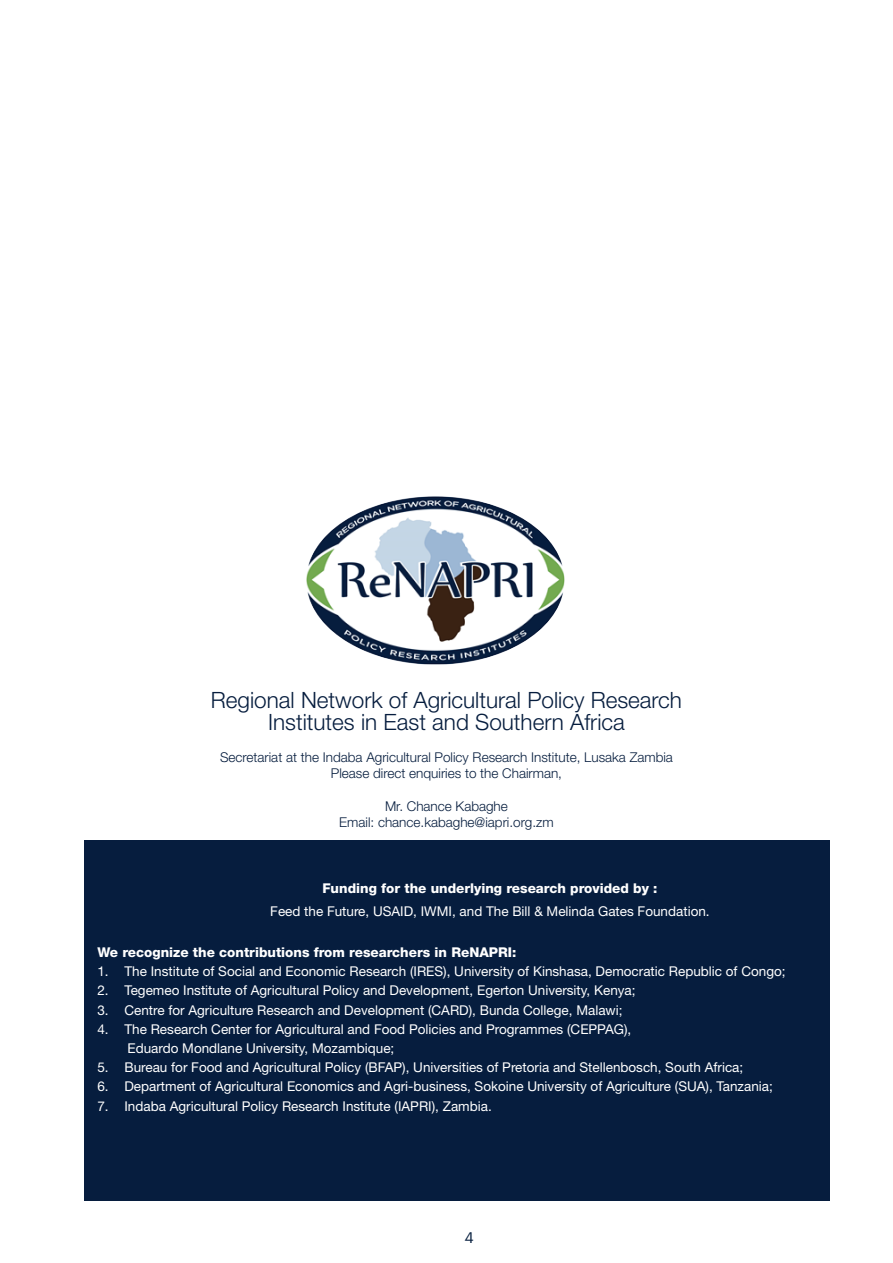
<style>
.page{position:relative;width:893px;height:1263px;background:#fff}
.page>*{position:absolute;margin:0;border:0;box-sizing:border-box;transform-origin:0 0}
.t1{font:300 22.5px/22.2px "Helvetica Neue LT Std";color:#061d3e;text-align:center}
.t2{font:15px "Graphik";color:#061e3e}
.t3{font:13.5px/19.2px "Helvetica Neue LT Std";color:#fff}
.t4{font:300 13.5px/16.2px "Helvetica Neue LT Std";color:#061d3e;text-align:center}
.t5{font:800 13.5px "Helvetica Neue LT Std";color:#fff}
</style>
<div class="page">
<img style="left:306px;top:496px;width:259px;height:168px">
<div style="left:84px;top:841px;width:745px;height:360px;background:#061d3e"></div>
<h1 class="t1" style="left:211px;top:688px;width:473px">Regional Network of Agricultural Policy Research<br>Institutes in East and Southern Africa</h1>
<p class="t4" style="left:220px;top:749px;width:454px">Secretariat at the Indaba Agricultural Policy Research Institute, Lusaka Zambia<br>Please direct enquiries to the Chairman,</p>
<p class="t4" style="left:339px;top:797px;width:216px">Mr. Chance Kabaghe<br>Email: chance.kabaghe@iapri.org.zm</p>
<p class="t5" style="left:322px;top:880px;width:337px">Funding for the underlying research provided by :</p>
<p class="t3" style="left:270px;top:901px;width:441px">Feed the Future, USAID, IWMI, and The Bill &amp; Melinda Gates Foundation.</p>
<p class="t5" style="left:97px;top:944px;width:420px">We recognize the contributions from researchers in ReNAPRI:</p>
<p class="t3" style="left:97px;top:961px;width:690px">1. The Institute of Social and Economic Research (IRES), University of Kinshasa, Democratic Republic of Congo;</p>
<p class="t3" style="left:97px;top:981px;width:540px">2. Tegemeo Institute of Agricultural Policy and Development, Egerton University, Kenya;</p>
<p class="t3" style="left:97px;top:1000px;width:527px">3. Centre for Agriculture Research and Development (CARD), Bunda College, Malawi;</p>
<p class="t3" style="left:127px;top:1019px;width:505px;text-indent:-30px">4. The Research Center for Agricultural and Food Policies and Programmes (CEPPAG),<br>Eduardo Mondlane University, Mozambique;</p>
<p class="t3" style="left:97px;top:1057px;width:647px">5. Bureau for Food and Agricultural Policy (BFAP), Universities of Pretoria and Stellenbosch, South Africa;</p>
<p class="t3" style="left:97px;top:1077px;width:677px">6. Department of Agricultural Economics and Agri-business, Sokoine University of Agriculture (SUA), Tanzania;</p>
<p class="t3" style="left:97px;top:1096px;width:396px">7. Indaba Agricultural Policy Research Institute (IAPRI), Zambia.</p>
<p class="t2" style="left:465px;top:1226px;width:11px">4</p>
</div>
